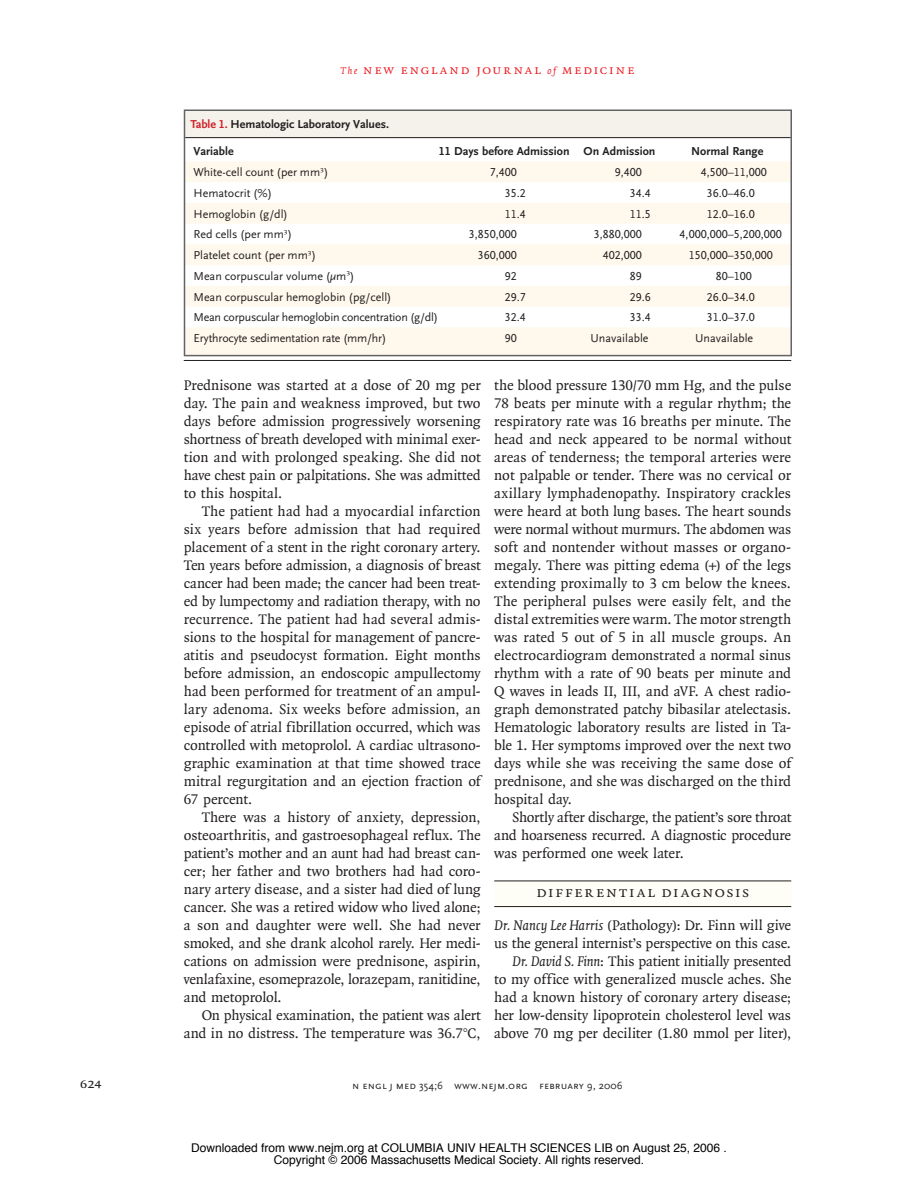
<style>
.page{position:relative;width:918px;height:1188px;background:#fff}
.page>*{position:absolute;margin:0;border:0;box-sizing:border-box;transform-origin:0 0}
.t1{font:15.75px "OTNEJM Quadraat Small Cap";letter-spacing:.09em;color:#231f20}
.t2{font:15px/18px "OTNEJM Quadraat";letter-spacing:-.005em;color:#231f20;text-align:justify}
.t3{font:14.25px "OTNEJM Quadraat Cap";color:#231f20}
.t4{font:13.5px "OTNEJM Quadraat Cap";letter-spacing:.11em;color:#ee1d23}
.t5{font:12px "OTNEJM Scala Sans LF";color:#231f20}
.t6{font:12px "Helvetica";color:#000}
.t7{font:700 12px "OTNEJM Scala Sans LF";color:#231f20}
.t8{font:12px "OTNEJM Scala Sans LF";letter-spacing:-.02em;color:#231f20}
.t9{font:10.8px "OTNEJM Scala Sans LF Cap";letter-spacing:.01em;color:#231f20}
.s1{font-family:"OTNEJM Quadraat";font-style:italic;font-size:10.5px}
.s2{font-family:"NEJM Scala Sans LF";color:#d1232a}
.s3{font-style:italic}
.s4{font-family:"OTNEJM Scala Sans OSF"}
</style>
<div class="page">
<div style="left:494px;top:881px;width:297px;height:27px;background:#fffef6"></div>
<hr style="left:494px;top:881px;width:297px;height:1px;background:#231f20">
<hr style="left:494px;top:906px;width:297px;height:1px;background:#231f20">
<hr style="left:184px;top:360px;width:607px;height:1px;background:#231f20">
<div style="left:184px;top:110px;width:607px;height:28px;background:#f5f1eb"></div>
<svg style="left:185px;top:161px;width:605px;height:194px;fill:#fef9ec"></svg>
<hr style="left:184px;top:110px;width:255px;height:1px;background:#636366">
<hr style="left:439px;top:110px;width:353px;height:1px;background:#636366">
<hr style="left:790px;top:111px;width:2px;height:27px;background:#636366">
<hr style="left:790px;top:138px;width:2px;height:23px;background:#636366">
<hr style="left:790px;top:161px;width:2px;height:21px;background:#636366">
<hr style="left:790px;top:182px;width:2px;height:21px;background:#636366">
<hr style="left:790px;top:203px;width:2px;height:21px;background:#636366">
<hr style="left:790px;top:224px;width:2px;height:20px;background:#636366">
<hr style="left:790px;top:244px;width:2px;height:21px;background:#636366">
<hr style="left:790px;top:265px;width:2px;height:21px;background:#636366">
<hr style="left:790px;top:286px;width:2px;height:21px;background:#636366">
<hr style="left:790px;top:307px;width:2px;height:20px;background:#636366">
<svg style="left:184px;top:111px;width:1px;height:244px"></svg>
<hr style="left:790px;top:327px;width:2px;height:28px;background:#636366">
<hr style="left:184px;top:355px;width:482px;height:1px;background:#636366">
<hr style="left:666px;top:355px;width:126px;height:1px;background:#636366">
<hr style="left:185px;top:137px;width:481px;height:1px;background:#231f20">
<hr style="left:666px;top:137px;width:124px;height:1px;background:#231f20">
<p class="t4" style="left:341px;top:62px;width:295px"><span class="s1">The</span> new england journal <span class="s1">of</span> medicine</p>
<p class="t7" style="left:190px;top:118px;width:200px"><span class="s2">Table 1.</span> Hematologic Laboratory Values.</p>
<p class="t7" style="left:193px;top:145px;width:42px">Variable</p>
<p class="t7" style="left:439px;top:145px;width:218px">11 Days before Admission On Admission</p>
<p class="t7" style="left:691px;top:145px;width:74px">Normal Range</p>
<p class="t5" style="left:193px;top:166px;width:136px">White-cell count (per mm<sup>3</sup>)</p>
<p class="t5" style="left:490px;top:166px;width:29px">7,400</p>
<p class="t5" style="left:615px;top:166px;width:29px">9,400</p>
<p class="t5" style="left:701px;top:166px;width:68px">4,500–11,000</p>
<p class="t5" style="left:193px;top:186px;width:80px">Hematocrit (%)</p>
<p class="t5" style="left:505px;top:186px;width:23px">35.2</p>
<p class="t5" style="left:630px;top:186px;width:23px">34.4</p>
<p class="t5" style="left:707px;top:186px;width:50px">36.0–46.0</p>
<p class="t5" style="left:193px;top:207px;width:96px">Hemoglobin (g/dl)</p>
<p class="t5" style="left:505px;top:207px;width:22px">11.4</p>
<p class="t5" style="left:630px;top:207px;width:22px">11.5</p>
<p class="t5" style="left:707px;top:207px;width:49px">12.0–16.0</p>
<p class="t5" style="left:193px;top:228px;width:100px">Red cells (per mm<sup>3</sup>)</p>
<p class="t5" style="left:469px;top:228px;width:50px">3,850,000</p>
<p class="t5" style="left:594px;top:228px;width:50px">3,880,000</p>
<p class="t5" style="left:680px;top:228px;width:104px">4,000,000–5,200,000</p>
<p class="t5" style="left:193px;top:249px;width:124px">Platelet count (per mm<sup>3</sup>)</p>
<p class="t5" style="left:478px;top:249px;width:41px">360,000</p>
<p class="t5" style="left:603px;top:249px;width:41px">402,000</p>
<p class="t5" style="left:689px;top:249px;width:86px">150,000–350,000</p>
<p class="t5" style="left:193px;top:269px;width:163px">Mean corpuscular volume (µm<sup>3</sup>)</p>
<p class="t5" style="left:505px;top:269px;width:13px">92</p>
<p class="t5" style="left:630px;top:269px;width:13px">89</p>
<p class="t5" style="left:716px;top:269px;width:37px">80–100</p>
<p class="t5" style="left:193px;top:290px;width:200px">Mean corpuscular hemoglobin (pg/cell)</p>
<p class="t5" style="left:505px;top:290px;width:23px">29.7</p>
<p class="t5" style="left:630px;top:290px;width:23px">29.6</p>
<p class="t5" style="left:707px;top:290px;width:50px">26.0–34.0</p>
<p class="t8" style="left:193px;top:311px;width:246px">Mean corpuscular hemoglobin concentration (g/dl)</p>
<p class="t5" style="left:505px;top:311px;width:23px">32.4</p>
<p class="t5" style="left:630px;top:311px;width:23px">33.4</p>
<p class="t5" style="left:707px;top:311px;width:50px">31.0–37.0</p>
<p class="t5" style="left:193px;top:332px;width:194px">Erythrocyte sedimentation rate (mm/hr)</p>
<p class="t5" style="left:505px;top:332px;width:13px">90</p>
<p class="t5" style="left:591px;top:332px;width:60px">Unavailable</p>
<p class="t5" style="left:695px;top:332px;width:60px">Unavailable</p>
<p class="t2" style="left:184px;top:377px;width:298px">Prednisone was started at a dose of 20 mg per day. The pain and weakness improved, but two days before admission progressively worsening shortness of breath developed with minimal exer&shy;tion and with prolonged speaking. She did not have chest pain or palpitations. She was admitted to this hospital.</p>
<p class="t2" style="left:184px;top:503px;width:299px;text-indent:18px">The patient had had a myocardial infarction six years before admission that had required placement of a stent in the right coronary artery.<br>Ten years before admission, a diagnosis of breast cancer had been made; the cancer had been treat&shy;ed by lumpectomy and radiation therapy, with no recurrence. The patient had had several admis&shy;sions to the hospital for management of pancre&shy;atitis and pseudocyst formation. Eight months before admission, an endoscopic ampullectomy had been performed for treatment of an ampul&shy;lary adenoma. Six weeks before admission, an episode of atrial fibrillation occurred, which was controlled with metoprolol. A cardiac ultrasono&shy;graphic examination at that time showed trace mitral regurgitation and an ejection fraction of 67 percent.</p>
<p class="t2" style="left:184px;top:809px;width:299px;text-indent:18px">There was a history of anxiety, depression, osteoarthritis, and gastroesophageal reflux. The patient’s mother and an aunt had had breast can&shy;cer; her father and two brothers had had coro&shy;nary artery disease, and a sister had died of lung cancer. She was a retired widow who lived alone; a son and daughter were well. She had never smoked, and she drank alcohol rarely. Her medi&shy;cations on admission were prednisone, aspirin, venlafaxine, esomeprazole, lorazepam, ranitidine, and metoprolol.</p>
<p class="t2" style="left:184px;top:1007px;width:298px;text-align:right">On physical examination, the patient was alert and in no distress. The temperature was 36.7°C,</p>
<p class="t2" style="left:494px;top:377px;width:299px">the blood pressure 130/70 mm Hg, and the pulse 78 beats per minute with a regular rhythm; the respiratory rate was 16 breaths per minute. The head and neck appeared to be normal without areas of tenderness; the temporal arteries were not palpable or tender. There was no cervical or axillary lymphadenopathy. Inspiratory crackles were heard at both lung bases. The heart sounds were normal without murmurs. The abdomen was soft and nontender without masses or organo&shy;megaly. There was pitting edema (+) of the legs extending proximally to 3 cm below the knees.<br>The peripheral pulses were easily felt, and the distal extremities were warm. The motor strength was rated 5 out of 5 in all muscle groups. An electrocardiogram demonstrated a normal sinus rhythm with a rate of 90 beats per minute and Q waves in leads II, III, and aVF. A chest radio&shy;graph demonstrated patchy bibasilar atelectasis.<br>Hematologic laboratory results are listed in Ta&shy;ble 1. Her symptoms improved over the next two days while she was receiving the same dose of prednisone, and she was discharged on the third hospital day.</p>
<p class="t2" style="left:494px;top:809px;width:298px;text-indent:18px">Shortly after discharge, the patient’s sore throat and hoarseness recurred. A diagnostic procedure was performed one week later.</p>
<p class="t1" style="left:536px;top:883px;width:215px">DIFFERENTIAL DIAGNOSIS</p>
<p class="t2" style="left:494px;top:917px;width:299px;text-align:right"><span class="s3">Dr. Nancy Lee Harris</span> (Pathology): Dr. Finn will give us the general internist’s perspective on this case.<br><span class="s3">Dr. David S. Finn</span>: This patient initially presented<br>to my office with generalized muscle aches. She had a known history of coronary artery disease; her low-density lipoprotein cholesterol level was above 70 mg per deciliter (1.80 mmol per liter),</p>
<p class="t3" style="left:80px;top:1075px;width:23px">624</p>
<p class="t9" style="left:352px;top:1080px;width:272px">n engl j med <span class="s4">354;6</span> www.nejm.org february <span class="s4">9, 2006</span></p>
<p class="t6" style="left:191px;top:1143px;width:537px">Downloaded from www.nejm.org at COLUMBIA UNIV HEALTH SCIENCES LIB on August 25, 2006 .</p>
<p class="t6" style="left:274px;top:1155px;width:372px">Copyright © 2006 Massachusetts Medical Society. All rights reserved.</p>
</div>
